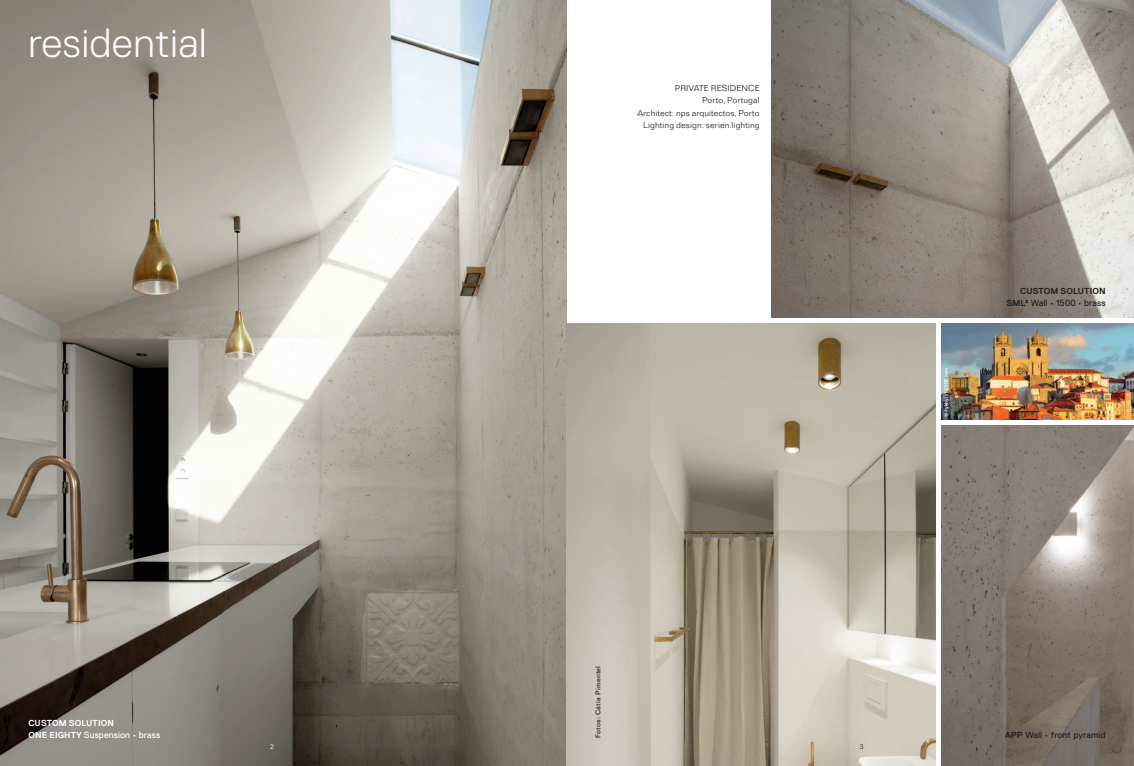
<style>
.page{position:relative;width:1134px;height:766px;background:#fff}
.page>*{position:absolute;margin:0;border:0;box-sizing:border-box;transform-origin:0 0}
.t1{font:300 40.7px "Replica Pro";letter-spacing:.02em;color:#fff}
.t2{font:300 9px/12.3px "Folio";letter-spacing:.005em;color:#231f20;text-align:right}
.t3{font:9px "Replica Pro";letter-spacing:.015em;color:#231f20}
.t4{font:9px "Replica Pro";letter-spacing:.015em;color:#fff}
.t5{font:700 8.7px "Replica Pro";letter-spacing:.01em;color:#fff}
.t6{font:700 8.7px "Replica Pro";letter-spacing:.01em;color:#231f20}
.t7{font:300 7px "Folio BT";color:#fff}
.t8{font:300 7px "Folio BT";color:#231f20}
.t9{font:500 6.8px "Folio BT";letter-spacing:.025em;color:#231f20}
.t10{font:500 5px "Folio BT";letter-spacing:.025em;color:#fff}
.s1{font-weight:700;font-size:8.7px}
</style>
<div class="page">
<img style="left:941px;top:425px;width:193px;height:340px">
<img style="left:0;top:0;width:567px;height:765px">
<img style="left:567px;top:323px;width:368px;height:442px">
<img style="left:771px;top:0;width:363px;height:317px">
<img style="left:941px;top:323px;width:193px;height:97px">
<h1 class="t1" style="left:28px;top:21px;width:180px">residential</h1>
<p class="t2" style="left:637px;top:82px;width:124px">PRIVATE RESIDENCE<br>Porto, Portugal<br>Architect: nps arquitectos, Porto<br>Lighting design: serien.lighting</p>
<p class="t10" style="left:943px;top:417px;width:51px;rotate:-90deg">© tykhyi/123RF.com</p>
<p class="t6" style="left:1020px;top:286px;width:87px">CUSTOM SOLUTION</p>
<p class="t3" style="left:1007px;top:298px;width:100px"><span class="s1">SML²</span> Wall • 1500 • brass</p>
<p class="t9" style="left:594px;top:737px;width:73px;rotate:-90deg">Fotos: Cátia Pimentel</p>
<p class="t5" style="left:28px;top:717px;width:87px">CUSTOM SOLUTION</p>
<p class="t4" style="left:28px;top:729px;width:133px"><span class="s1">ONE EIGHTY</span> Suspension • brass</p>
<p class="t3" style="left:1005px;top:729px;width:102px"><span class="s1">APP</span> Wall • front pyramid</p>
<p class="t7" style="left:270px;top:742px;width:5px">2</p>
<p class="t8" style="left:860px;top:742px;width:5px">3</p>
</div>
